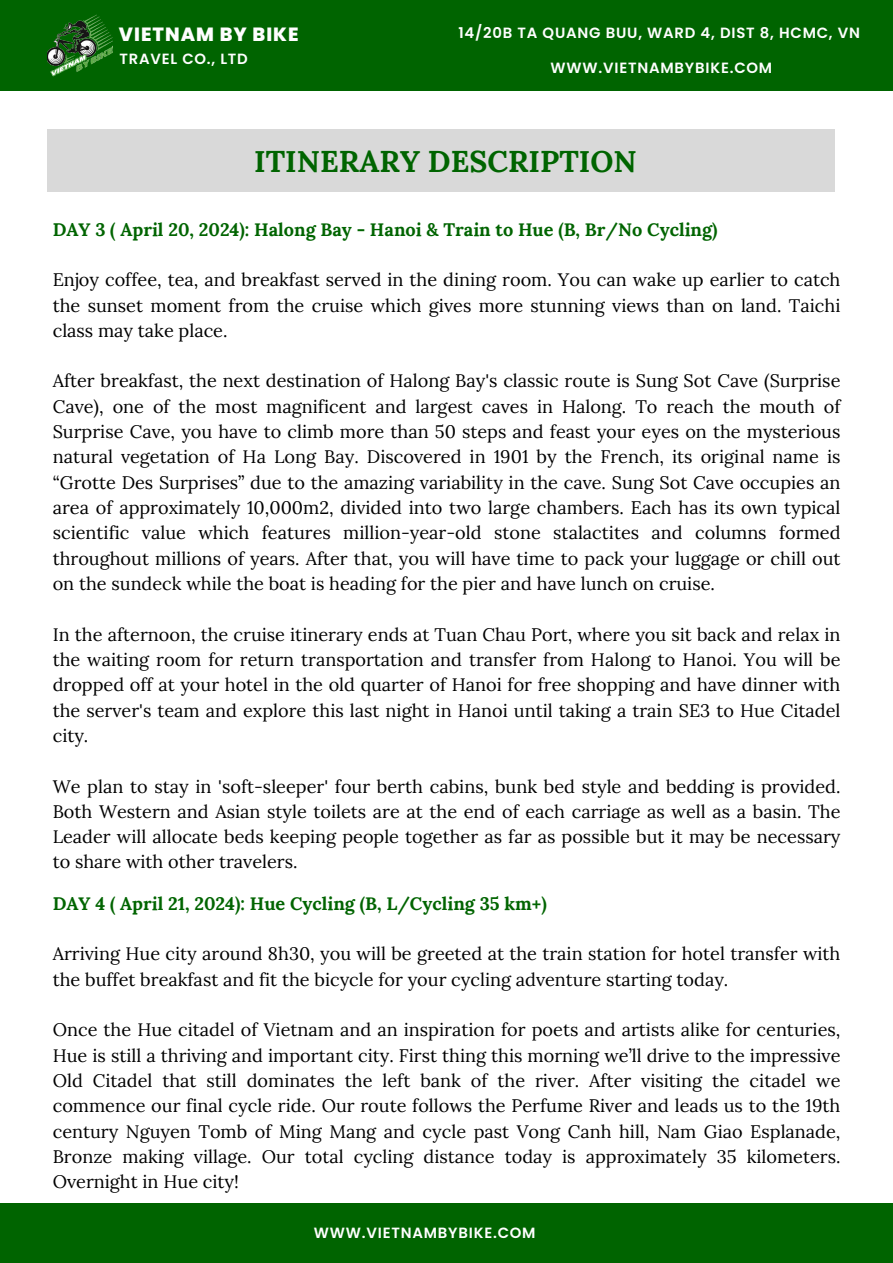
<style>
.page{position:relative;width:893px;height:1263px;background:#fff}
.page>*{position:absolute;margin:0;border:0;box-sizing:border-box;transform-origin:0 0}
.t1{font:700 30px "Lora";color:#006400}
.t2{font:800 19.12px "Poppins";letter-spacing:.055em;color:#fefefe}
.t3{font:18.08px/25.3px "Lora";color:#000;text-align:justify}
.t4{font:700 18.08px "Lora";color:#006400}
.t5{font:600 14.85px "Poppins";letter-spacing:.055em;color:#fefefe}
.t6{font:600 14.77px "Poppins";letter-spacing:.055em;color:#fefefe}
</style>
<div class="page">
<div style="left:0;top:0;width:893px;height:91px;background:#006400"></div>
<div style="left:0;top:1204px;width:893px;height:59px;background:#006400"></div>
<div style="left:47px;top:130px;width:788px;height:62px;background:#d9d9d9"></div>
<img style="left:47px;top:14px;width:65px;height:63px">
<p class="t2" style="left:119px;top:20px;width:181px">VIETNAM BY BIKE</p>
<p class="t6" style="left:120px;top:49px;width:130px">TRAVEL CO., LTD</p>
<p class="t5" style="left:458px;top:22px;width:403px">14/20B TA QUANG BUU, WARD 4, DIST 8, HCMC, VN</p>
<p class="t5" style="left:550px;top:57px;width:223px">WWW.VIETNAMBYBIKE.COM</p>
<p class="t1" style="left:254px;top:141px;width:384px">ITINERARY DESCRIPTION</p>
<p class="t4" style="left:53px;top:217px;width:666px">DAY 3 ( April 20, 2024): Halong Bay - Hanoi &amp; Train to Hue (B, Br/No Cycling)</p>
<p class="t3" style="left:53px;top:267px;width:789px">Enjoy coffee, tea, and breakfast served in the dining room. You can wake up earlier to catch the sunset moment from the cruise which gives more stunning views than on land. Taichi class may take place.</p>
<p class="t3" style="left:53px;top:368px;width:789px">After breakfast, the next destination of Halong Bay's classic route is Sung Sot Cave (Surprise Cave), one of the most magnificent and largest caves in Halong. To reach the mouth of Surprise Cave, you have to climb more than 50 steps and feast your eyes on the mysterious natural vegetation of Ha Long Bay. Discovered in 1901 by the French, its original name is “Grotte Des Surprises” due to the amazing variability in the cave. Sung Sot Cave occupies an area of approximately 10,000m2, divided into two large chambers. Each has its own typical scientific value which features million-year-old stone stalactites and columns formed throughout millions of years. After that, you will have time to pack your luggage or chill out on the sundeck while the boat is heading for the pier and have lunch on cruise.</p>
<p class="t3" style="left:53px;top:621px;width:789px">In the afternoon, the cruise itinerary ends at Tuan Chau Port, where you sit back and relax in the waiting room for return transportation and transfer from Halong to Hanoi. You will be dropped off at your hotel in the old quarter of Hanoi for free shopping and have dinner with the server's team and explore this last night in Hanoi until taking a train SE3 to Hue Citadel city.</p>
<p class="t3" style="left:53px;top:773px;width:789px">We plan to stay in 'soft-sleeper' four berth cabins, bunk bed style and bedding is provided.<br>Both Western and Asian style toilets are at the end of each carriage as well as a basin. The Leader will allocate beds keeping people together as far as possible but it may be necessary to share with other travelers.</p>
<p class="t4" style="left:53px;top:892px;width:495px">DAY 4 ( April 21, 2024): Hue Cycling (B, L/Cycling 35 km+)</p>
<p class="t3" style="left:53px;top:941px;width:789px">Arriving Hue city around 8h30, you will be greeted at the train station for hotel transfer with the buffet breakfast and fit the bicycle for your cycling adventure starting today.</p>
<p class="t3" style="left:53px;top:1017px;width:789px">Once the Hue citadel of Vietnam and an inspiration for poets and artists alike for centuries, Hue is still a thriving and important city. First thing this morning we’ll drive to the impressive Old Citadel that still dominates the left bank of the river. After visiting the citadel we commence our final cycle ride. Our route follows the Perfume River and leads us to the 19th century Nguyen Tomb of Ming Mang and cycle past Vong Canh hill, Nam Giao Esplanade, Bronze making village. Our total cycling distance today is approximately 35 kilometers.<br>Overnight in Hue city!</p>
<p class="t5" style="left:314px;top:1222px;width:223px">WWW.VIETNAMBYBIKE.COM</p>
</div>
